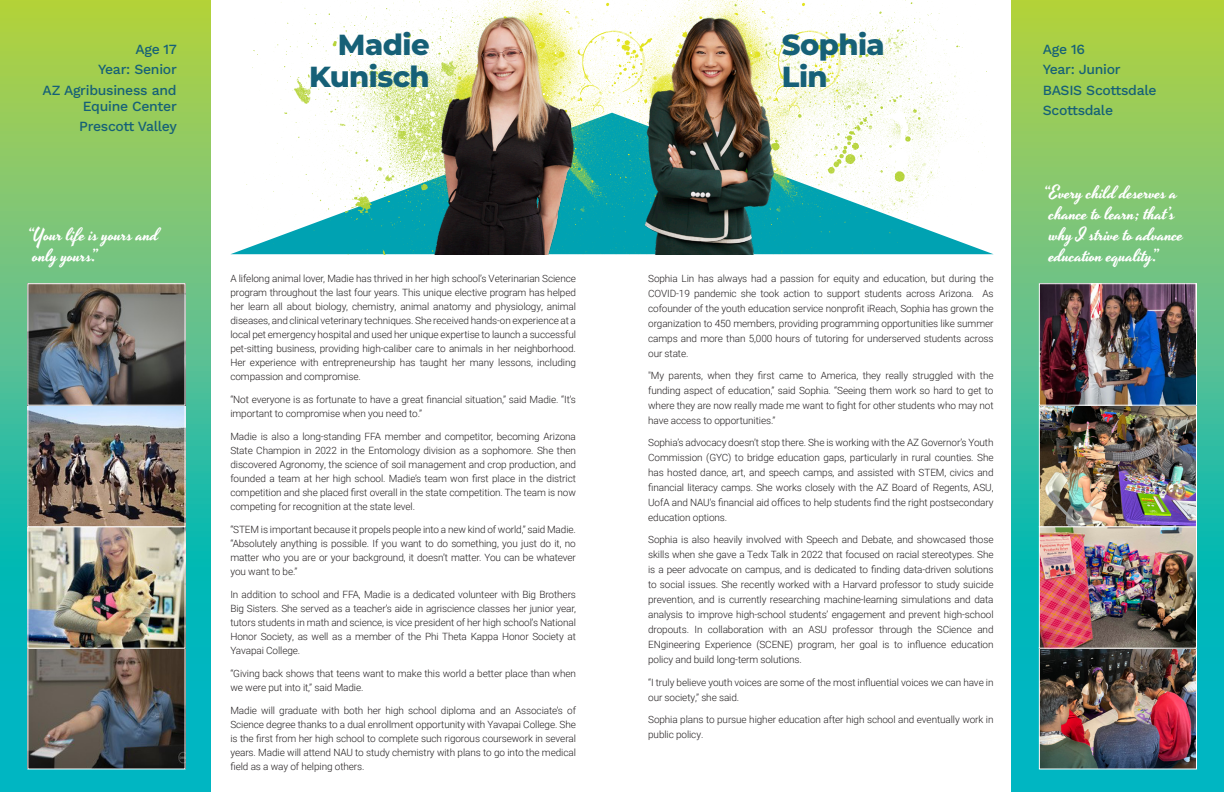
<style>
.page{position:relative;width:1224px;height:792px;background:#fff}
.page>*{position:absolute;margin:0;border:0;box-sizing:border-box;transform-origin:0 0}
.t1{font:800 29px/32px "Montserrat";letter-spacing:-.02em;color:#166077}
.t2{font:18px/21px "Yesteryear";letter-spacing:-.01em;color:#fff}
.t3{font:500 14px/20.5px "Work Sans";letter-spacing:-.02em;color:#166077}
.t4{font:300 10px/14px "Roboto";letter-spacing:-.01em;color:#231f20;text-align:justify}
</style>
<div class="page">
<svg style="left:1012px;top:0;width:212px;height:792px;background:#6ac47b"></svg>
<svg style="left:0;top:0;width:211px;height:792px;background:#6bc47b"></svg>
<img style="left:689px;top:0;width:298px;height:255px">
<img style="left:245px;top:0;width:170px;height:254px">
<img style="left:29px;top:649px;width:155px;height:119px">
<img style="left:29px;top:528px;width:155px;height:119px">
<div style="left:27px;top:526px;width:159px;height:123px;border:1px solid #fff"></div>
<img style="left:29px;top:407px;width:155px;height:118px">
<div style="left:27px;top:405px;width:159px;height:122px;border:1px solid #fff"></div>
<img style="left:29px;top:285px;width:155px;height:119px">
<div style="left:27px;top:283px;width:159px;height:123px;border:1px solid #fff"></div>
<img style="left:1041px;top:649px;width:154px;height:119px">
<div style="left:1039px;top:647px;width:158px;height:123px;border:1px solid #fff"></div>
<img style="left:1041px;top:528px;width:154px;height:119px">
<div style="left:1039px;top:526px;width:158px;height:123px;border:1px solid #fff"></div>
<img style="left:1041px;top:407px;width:154px;height:118px">
<div style="left:1039px;top:405px;width:158px;height:122px;border:1px solid #fff"></div>
<img style="left:1041px;top:285px;width:154px;height:119px">
<div style="left:1039px;top:283px;width:158px;height:123px;border:1px solid #fff"></div>
<img style="left:612px;top:0;width:197px;height:254px">
<img style="left:415px;top:0;width:194px;height:254px">
<h3 class="t3" style="left:43px;top:38px;width:136px;text-align:right">Age 17<br>Year: Senior<br>AZ Agribusiness and</h3>
<h3 class="t3" style="left:79px;top:95px;width:99px">Equine Center<br>Prescott Valley</h3>
<h2 class="t2" style="left:33px;top:225px;width:127px;text-indent:-6px">“Your life is yours and only yours.”</h2>
<h1 class="t1" style="left:309px;top:27px;width:122px;text-align:right">Madie<br>Kunisch</h1>
<p class="t4" style="left:230px;top:271px;width:347px">A lifelong animal lover, Madie has thrived in her high school’s Veterinarian Science program throughout the last four years. This unique elective program has helped her learn all about biology, chemistry, animal anatomy and physiology, animal diseases, and clinical veterinary techniques. She received hands-on experience at a local pet emergency hospital and used her unique expertise to launch a successful pet-sitting business, providing high-caliber care to animals in her neighborhood.<br>Her experience with entrepreneurship has taught her many lessons, including compassion and compromise.</p>
<p class="t4" style="left:230px;top:392px;width:347px">“Not everyone is as fortunate to have a great financial situation,” said Madie. “It’s important to compromise when you need to.”</p>
<p class="t4" style="left:230px;top:429px;width:347px">Madie is also a long-standing FFA member and competitor, becoming Arizona State Champion in 2022 in the Entomology division as a sophomore. She then discovered Agronomy, the science of soil management and crop production, and founded a team at her high school. Madie’s team won first place in the district competition and she placed first overall in the state competition. The team is now competing for recognition at the state level.</p>
<p class="t4" style="left:230px;top:522px;width:347px">“STEM is important because it propels people into a new kind of world,” said Madie. “Absolutely anything is possible. If you want to do something, you just do it, no matter who you are or your background, it doesn’t matter. You can be whatever you want to be.”</p>
<p class="t4" style="left:230px;top:587px;width:347px">In addition to school and FFA, Madie is a dedicated volunteer with Big Brothers Big Sisters. She served as a teacher’s aide in agriscience classes her junior year, tutors students in math and science, is vice president of her high school’s National Honor Society, as well as a member of the Phi Theta Kappa Honor Society at Yavapai College.</p>
<p class="t4" style="left:230px;top:666px;width:347px">“Giving back shows that teens want to make this world a better place than when we were put into it,” said Madie.</p>
<p class="t4" style="left:230px;top:703px;width:347px">Madie will graduate with both her high school diploma and an Associate’s of Science degree thanks to a dual enrollment opportunity with Yavapai College. She is the first from her high school to complete such rigorous coursework in several years. Madie will attend NAU to study chemistry with plans to go into the medical field as a way of helping others.</p>
<h1 class="t1" style="left:782px;top:27px;width:104px">Sophia<br>Lin</h1>
<p class="t4" style="left:648px;top:270px;width:347px;line-height:15px">Sophia Lin has always had a passion for equity and education, but during the COVID-19 pandemic she took action to support students across Arizona. As cofounder of the youth education service nonprofit iReach, Sophia has grown the organization to 450 members, providing programming opportunities like summer camps and more than 5,000 hours of tutoring for underserved students across our state.</p>
<p class="t4" style="left:648px;top:368px;width:347px;line-height:15px">"My parents, when they first came to America, they really struggled with the funding aspect of education,” said Sophia. “Seeing them work so hard to get to where they are now really made me want to fight for other students who may not have access to opportunities.”</p>
<p class="t4" style="left:648px;top:435px;width:347px;line-height:15px">Sophia’s advocacy doesn’t stop there. She is working with the AZ Governor’s Youth Commission (GYC) to bridge education gaps, particularly in rural counties. She has hosted dance, art, and speech camps, and assisted with STEM, civics and financial literacy camps. She works closely with the AZ Board of Regents, ASU, UofA and NAU’s financial aid offices to help students find the right postsecondary education options.</p>
<p class="t4" style="left:648px;top:532px;width:347px;line-height:15px">Sophia is also heavily involved with Speech and Debate, and showcased those skills when she gave a Tedx Talk in 2022 that focused on racial stereotypes. She is a peer advocate on campus, and is dedicated to finding data-driven solutions to social issues. She recently worked with a Harvard professor to study suicide prevention, and is currently researching machine-learning simulations and data analysis to improve high-school students’ engagement and prevent high-school dropouts. In collaboration with an ASU professor through the SCience and ENgineering Experience (SCENE) program, her goal is to influence education policy and build long-term solutions.</p>
<p class="t4" style="left:648px;top:674px;width:347px;line-height:15px">“I truly believe youth voices are some of the most influential voices we can have in our society,” she said.</p>
<p class="t4" style="left:648px;top:711px;width:347px;line-height:15px">Sophia plans to pursue higher education after high school and eventually work in public policy.</p>
<h3 class="t3" style="left:1043px;top:38px;width:115px">Age 16<br>Year: Junior<br>BASIS Scottsdale<br>Scottsdale</h3>
<h2 class="t2" style="left:1049px;top:183px;width:136px;text-indent:-6px">“Every child deserves a chance to learn; that’s why I strive to advance education equality.”</h2>
</div>
